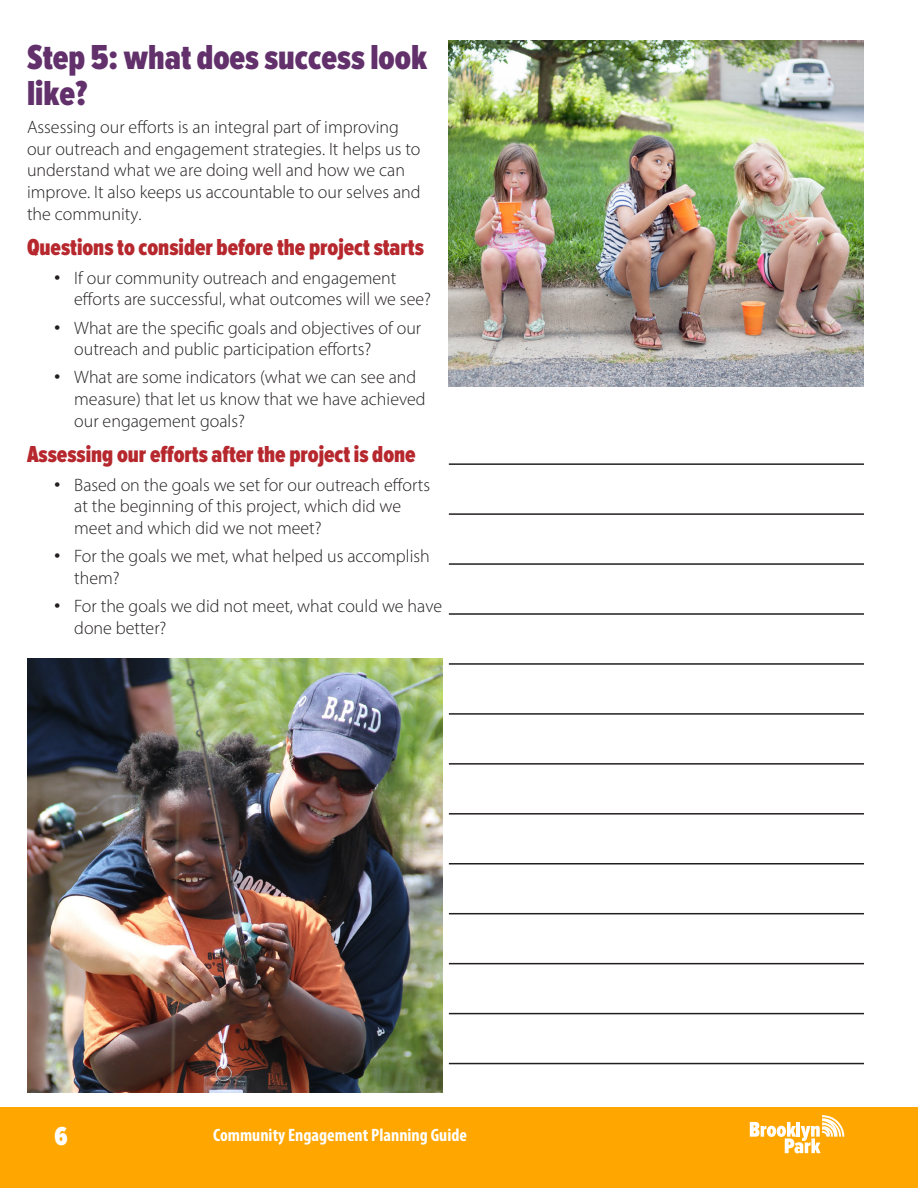
<style>
.page{position:relative;width:918px;height:1188px;background:#fff}
.page>*{position:absolute;margin:0;border:0;box-sizing:border-box;transform-origin:0 0}
.Body{font:900 36px/36px "Proxima Nova Ex Cn";color:#62306b}
.t1{font:900 27px "Proxima Nova Ex Cn";color:#fff}
.Body-2{font:900 24px "Proxima Nova Ex Cn";color:#b6282d}
.Body-3{font:300 18px/21.6px "Myriad Pro";color:#231f20}
.t2{font:700 condensed 18px "Myriad Pro";color:#fff}
.s1{font-family:"Arial";font-weight:400}
</style>
<div class="page">
<div style="left:0;top:1107px;width:918px;height:81px;background:#ffa700"></div>
<svg style="left:750px;top:1115px;width:94px;height:38px"></svg>
<hr style="left:449px;top:463px;width:415px;height:2px;background:#231f20">
<hr style="left:449px;top:513px;width:415px;height:2px;background:#231f20">
<hr style="left:449px;top:563px;width:415px;height:2px;background:#231f20">
<hr style="left:449px;top:613px;width:415px;height:2px;background:#231f20">
<hr style="left:449px;top:663px;width:415px;height:2px;background:#231f20">
<hr style="left:449px;top:713px;width:415px;height:2px;background:#231f20">
<hr style="left:449px;top:763px;width:415px;height:2px;background:#231f20">
<hr style="left:449px;top:813px;width:415px;height:2px;background:#231f20">
<hr style="left:449px;top:863px;width:415px;height:2px;background:#231f20">
<hr style="left:449px;top:913px;width:415px;height:1px;background:#231f20">
<hr style="left:449px;top:963px;width:415px;height:1px;background:#231f20">
<hr style="left:449px;top:1013px;width:415px;height:1px;background:#231f20">
<hr style="left:449px;top:1063px;width:415px;height:1px;background:#231f20">
<img style="left:28px;top:659px;width:414px;height:434px">
<img style="left:449px;top:40px;width:415px;height:347px">
<p class="Body" style="left:27px;top:40px;width:402px">Step 5: what does success look like?</p>
<p class="Body-3" style="left:27px;top:116px;width:395px">Assessing our efforts is an integral part of improving our outreach and engagement strategies. It helps us to understand what we are doing well and how we can improve. It also keeps us accountable to our selves and the community.</p>
<p class="Body-2" style="left:27px;top:234px;width:398px">Questions to consider before the project starts</p>
<p class="Body-3" style="left:74px;top:267px;width:358px;text-indent:-20px"><span class="s1">•</span> If our community outreach and engagement efforts are successful, what outcomes will we see?</p>
<p class="Body-3" style="left:74px;top:317px;width:349px;text-indent:-20px"><span class="s1">•</span> What are the specific goals and objectives of our outreach and public participation efforts?</p>
<p class="Body-3" style="left:74px;top:367px;width:353px;text-indent:-20px"><span class="s1">•</span> What are some indicators (what we can see and measure) that let us know that we have achieved our engagement goals?</p>
<p class="Body-2" style="left:27px;top:441px;width:390px">Assessing our efforts after the project is done</p>
<p class="Body-3" style="left:74px;top:474px;width:357px;text-indent:-20px"><span class="s1">•</span> Based on the goals we set for our outreach efforts at the beginning of this project, which did we meet and which did we not meet?</p>
<p class="Body-3" style="left:74px;top:545px;width:357px;text-indent:-20px"><span class="s1">•</span> For the goals we met, what helped us accomplish them?</p>
<p class="Body-3" style="left:74px;top:595px;width:369px;text-indent:-20px"><span class="s1">•</span> For the goals we did not meet, what could we have done better?</p>
<h2 class="t1" style="left:55px;top:1121px;width:15px">6</h2>
<p class="t2" style="left:213px;top:1124px;width:256px">Community Engagement Planning Guide</p>
</div>
